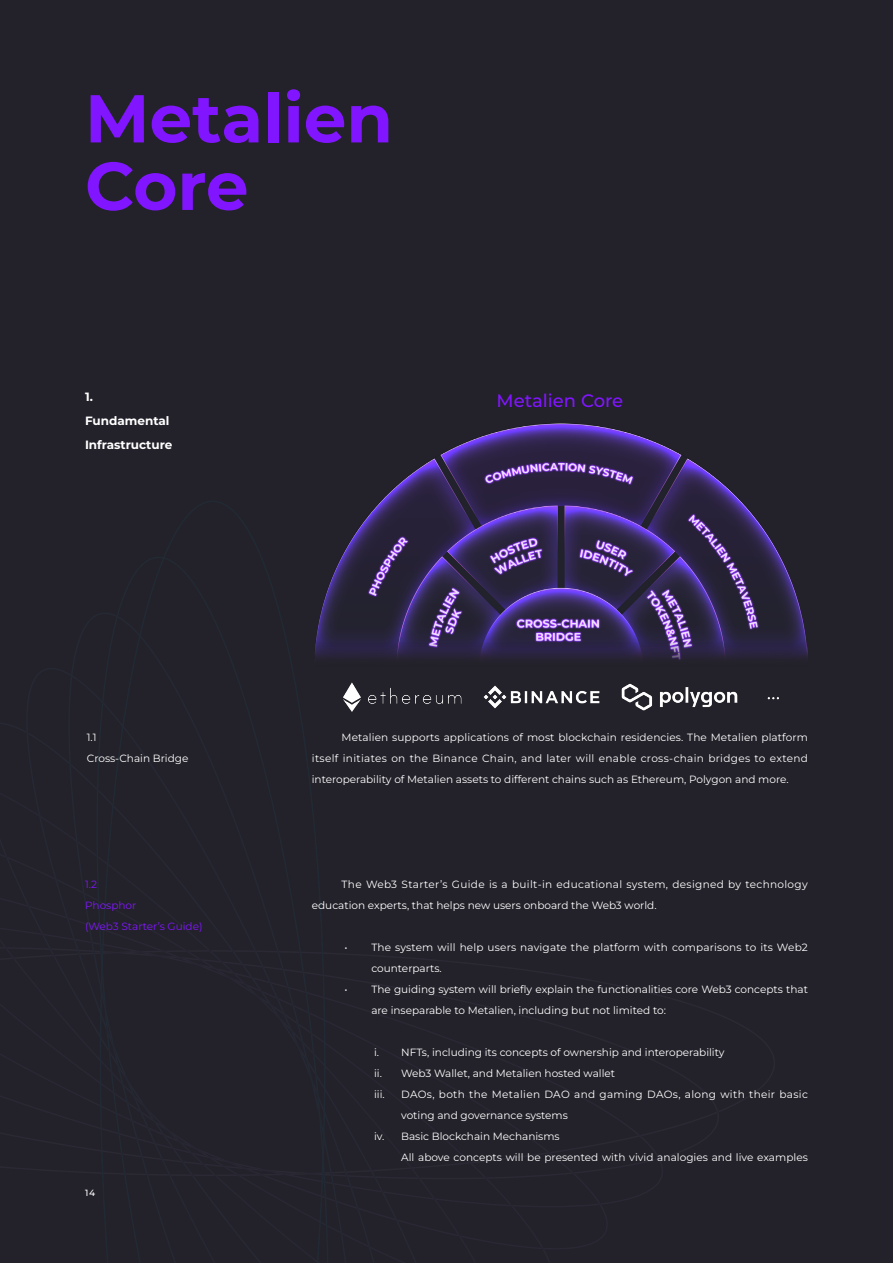
<style>
.page{position:relative;width:893px;height:1263px;background:#23222a}
.page>*{position:absolute;margin:0;border:0;box-sizing:border-box;transform-origin:0 0}
.t1{font:700 67.5px "Montserrat";color:#8115ff}
.t2{font:500 18px "Montserrat";color:#8115ff}
.t3{font:700 12px "Montserrat";color:#fff}
.正文灰字段落{font:10.5px/21px "Montserrat";color:#fff}
.正文灰字段落-2{font:10.5px/21px "Montserrat";letter-spacing:.03em;color:#fff}
.项目小点正文{font:10.5px "Montserrat";letter-spacing:.005em;color:#fff}
.t4{font:10.5px "Montserrat";color:#8115ff}
.t5{font:500 9px "Montserrat";color:#fff}
</style>
<div class="page">
<img style="left:326px;top:423px;width:482px;height:288px">
<svg style="left:326px;top:612px;width:283px;height:100px"></svg>
<p class="t1" style="left:85px;top:73px;width:309px">Metalien</p>
<p class="t1" style="left:85px;top:141px;width:165px">Core</p>
<p class="t3" style="left:85px;top:389px;width:9px">1.</p>
<p class="t3" style="left:85px;top:413px;width:86px">Fundamental</p>
<p class="t3" style="left:85px;top:437px;width:89px">Infrastructure</p>
<p class="t2" style="left:496px;top:388px;width:128px">Metalien Core</p>
<p class="正文灰字段落" style="left:87px;top:727px;width:11px">1.1</p>
<p class="正文灰字段落" style="left:87px;top:748px;width:103px">Cross-Chain Bridge</p>
<p class="t4" style="left:85px;top:877px;width:14px">1.2</p>
<p class="t4" style="left:85px;top:898px;width:53px">Phosphor</p>
<p class="t4" style="left:85px;top:919px;width:119px">(Web3 Starter’s Guide)</p>
<p class="t5" style="left:85px;top:1186px;width:12px">14</p>
<p class="正文灰字段落" style="left:312px;top:727px;width:498px;text-align:justify;text-indent:30px">Metalien supports applications of most blockchain residencies. The Metalien platform itself initiates on the Binance Chain, and later will enable cross-chain bridges to extend interoperability of Metalien assets to different chains such as Ethereum, Polygon and more.</p>
<p class="正文灰字段落" style="left:312px;top:874px;width:497px;text-indent:30px">The Web3 Starter’s Guide is a built-in educational system, designed by technology education experts, that helps new users onboard the Web3 world.</p>
<p class="正文灰字段落" style="left:371px;top:937px;width:438px;text-indent:-27px">• The system will help users navigate the platform with comparisons to its Web2 counterparts.</p>
<p class="正文灰字段落" style="left:371px;top:979px;width:438px;text-indent:-27px">• The guiding system will briefly explain the functionalities core Web3 concepts that are inseparable to Metalien, including but not limited to:</p>
<p class="正文灰字段落" style="left:374px;top:1042px;width:352px">i. NFTs, including its concepts of ownership and interoperability</p>
<p class="正文灰字段落" style="left:374px;top:1063px;width:243px">ii. Web3 Wallet, and Metalien hosted wallet</p>
<p class="正文灰字段落" style="left:374px;top:1084px;width:12px">iii.</p>
<p class="正文灰字段落-2" style="left:401px;top:1084px;width:408px">DAOs, both the Metalien DAO and gaming DAOs, along with their basic voting and governance systems</p>
<p class="正文灰字段落" style="left:374px;top:1126px;width:187px">iv. Basic Blockchain Mechanisms</p>
<p class="项目小点正文" style="left:401px;top:1150px;width:408px">All above concepts will be presented with vivid analogies and live examples</p>
</div>
